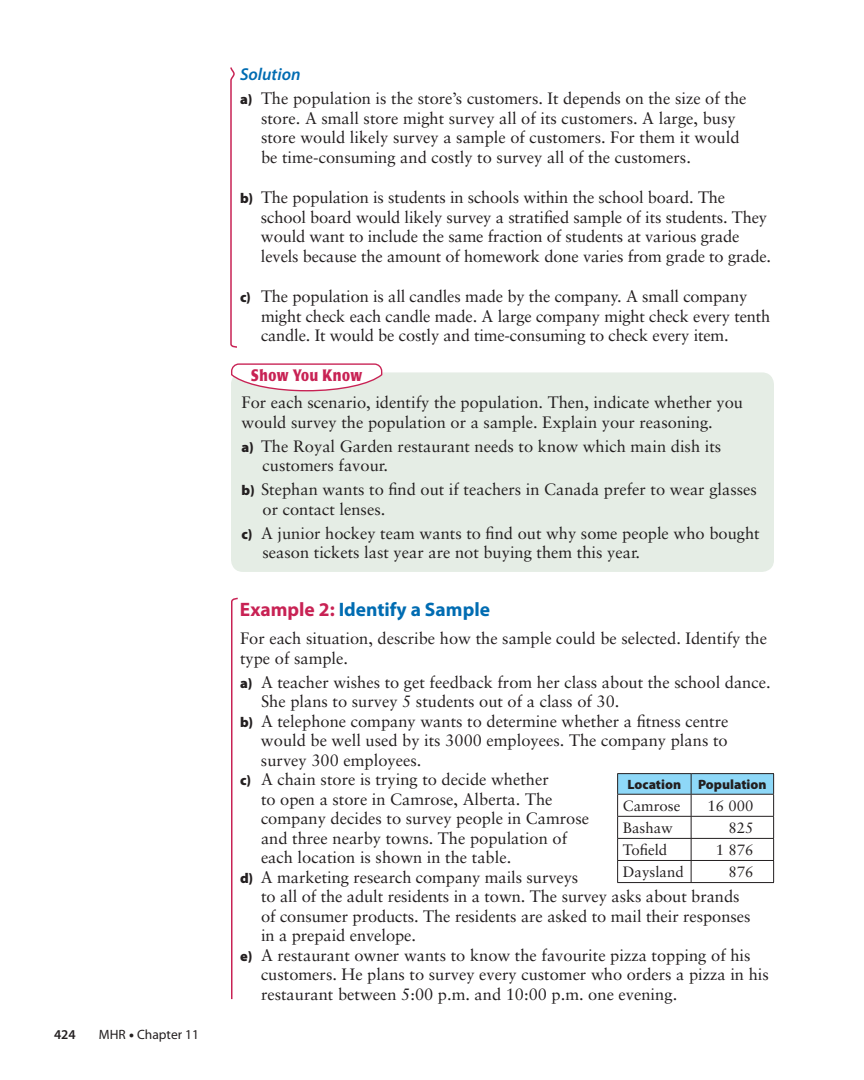
<style>
.page{position:relative;width:864px;height:1080px;background:#fff}
.page>*{position:absolute;margin:0;border:0;box-sizing:border-box;transform-origin:0 0}
.t1{font:700 19.5px "Myriad Pro";color:#006cb2}
.t2{font:italic 600 17.25px "Myriad Pro";color:#006cb2}
.t3{font:16.5px/19.5px "Sabon";color:#231f20}
.t4{font:700 16.35px "Poppl Laudatio";letter-spacing:.04em;color:#c82254;scale:.8 1}
.t5{font:15px "Sabon";color:#231f20}
.t6{font:900 13.5px "Myriad Pro";color:#231f20}
.t7{font:13.5px "Myriad Pro";color:#231f20}
.t8{font:600 13.5px "Myriad Pro";color:#231f20}
.s1{font-weight:900}
.s2{font-family:"Myriad Pro";font-weight:900;font-size:14.25px}
.s3{color:#c82254}
</style>
<div class="page">
<div style="left:231px;top:372px;width:543px;height:200px;background:#e5ede5;border-radius:12px"></div>
<svg style="left:231px;top:363px;width:151px;height:28px"></svg>
<hr style="left:617px;top:773px;width:74px;height:1px;background:#231f20">
<hr style="left:691px;top:773px;width:83px;height:1px;background:#231f20">
<svg style="left:617px;top:774px;width:157px;height:109px"></svg>
<hr style="left:617px;top:794px;width:157px;height:1px;background:#231f20">
<svg style="left:230px;top:67px;width:7px;height:281px"></svg>
<svg style="left:231px;top:597px;width:7px;height:403px"></svg>
<p class="t8" style="left:54px;top:1030px;width:23px">424</p>
<p class="t7" style="left:99px;top:1030px;width:102px">MHR <span class="s1">•</span> Chapter 11</p>
<p class="t2" style="left:240px;top:68px;width:62px">Solution</p>
<p class="t3" style="left:261px;top:90px;width:487px;text-indent:-21px"><span class="s2">a)</span> The population is the store’s customers. It depends on the size of the store. A small store might survey all of its customers. A large, busy store would likely survey a sample of customers. For them it would be time-consuming and costly to survey all of the customers.</p>
<p class="t3" style="left:261px;top:189px;width:512px;text-indent:-21px"><span class="s2">b)</span> The population is students in schools within the school board. The school board would likely survey a stratified sample of its students. They would want to include the same fraction of students at various grade levels because the amount of homework done varies from grade to grade.</p>
<p class="t3" style="left:261px;top:288px;width:511px;text-indent:-21px"><span class="s2">c)</span> The population is all candles made by the company. A small company might check each candle made. A large company might check every tenth candle. It would be costly and time-consuming to check every item.</p>
<p class="t4" style="left:251px;top:369px;width:141px">Show You Know</p>
<p class="t3" style="left:242px;top:394px;width:503px">For each scenario, identify the population. Then, indicate whether you would survey the population or a sample. Explain your reasoning.</p>
<p class="t3" style="left:263px;top:438px;width:460px;text-indent:-21px"><span class="s2">a)</span> The Royal Garden restaurant needs to know which main dish its customers favour.</p>
<p class="t3" style="left:262px;top:481px;width:496px;text-indent:-21px"><span class="s2">b)</span> Stephan wants to find out if teachers in Canada prefer to wear glasses or contact lenses.</p>
<p class="t3" style="left:263px;top:525px;width:499px;text-indent:-21px"><span class="s2">c)</span> A junior hockey team wants to find out why some people who bought season tickets last year are not buying them this year.</p>
<p class="t1" style="left:240px;top:602px;width:252px"><span class="s3">Example 2:</span> Identify a Sample</p>
<p class="t3" style="left:240px;top:630px;width:529px">For each situation, describe how the sample could be selected. Identify the type of sample.</p>
<p class="t3" style="left:240px;top:674px;width:532px"><span class="s2">a)</span> A teacher wishes to get feedback from her class about the school dance.</p>
<p class="t3" style="left:261px;top:693px;width:360px">She plans to survey 5 students out of a class of 30.</p>
<p class="t3" style="left:240px;top:713px;width:490px"><span class="s2">b)</span> A telephone company wants to determine whether a fitness centre</p>
<p class="t3" style="left:261px;top:732px;width:468px">would be well used by its 3000 employees. The company plans to</p>
<p class="t3" style="left:261px;top:752px;width:162px">survey 300 employees.</p>
<p class="t3" style="left:240px;top:771px;width:310px"><span class="s2">c)</span> A chain store is trying to decide whether</p>
<p class="t6" style="left:628px;top:779px;width:55px">Location</p>
<p class="t6" style="left:698px;top:779px;width:70px">Population</p>
<p class="t5" style="left:623px;top:800px;width:59px">Camrose</p>
<p class="t5" style="left:708px;top:800px;width:47px">16 000</p>
<p class="t5" style="left:623px;top:822px;width:52px">Bashaw</p>
<p class="t5" style="left:728px;top:822px;width:27px">825</p>
<p class="t5" style="left:623px;top:844px;width:46px">Tofield</p>
<p class="t5" style="left:716px;top:844px;width:39px">1 876</p>
<p class="t5" style="left:623px;top:866px;width:62px">Daysland</p>
<p class="t5" style="left:728px;top:866px;width:27px">876</p>
<p class="t3" style="left:261px;top:791px;width:293px">to open a store in Camrose, Alberta. The</p>
<p class="t3" style="left:261px;top:810px;width:330px">company decides to survey people in Camrose</p>
<p class="t3" style="left:261px;top:830px;width:308px">and three nearby towns. The population of</p>
<p class="t3" style="left:261px;top:849px;width:252px">each location is shown in the table.</p>
<p class="t3" style="left:240px;top:869px;width:340px"><span class="s2">d)</span> A marketing research company mails surveys</p>
<p class="t3" style="left:261px;top:888px;width:480px">to all of the adult residents in a town. The survey asks about brands</p>
<p class="t3" style="left:261px;top:908px;width:491px">of consumer products. The residents are asked to mail their responses</p>
<p class="t3" style="left:261px;top:927px;width:157px">in a prepaid envelope.</p>
<p class="t3" style="left:240px;top:947px;width:512px"><span class="s2">e)</span> A restaurant owner wants to know the favourite pizza topping of his</p>
<p class="t3" style="left:261px;top:966px;width:509px">customers. He plans to survey every customer who orders a pizza in his</p>
<p class="t3" style="left:261px;top:986px;width:418px">restaurant between 5:00 p.m. and 10:00 p.m. one evening.</p>
</div>
